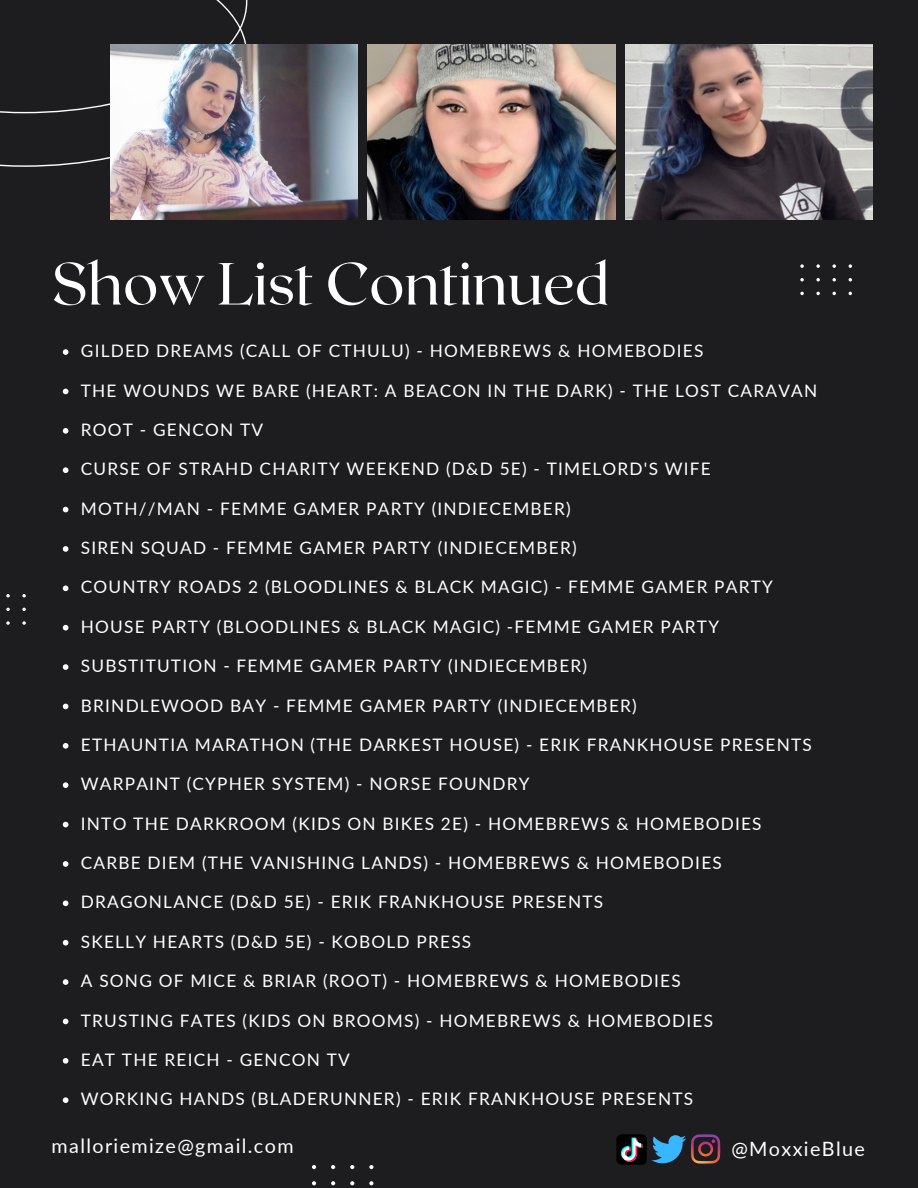
<style>
.page{position:relative;width:918px;height:1188px;background:#1d1d1f}
.page>*{position:absolute;margin:0;border:0;box-sizing:border-box;transform-origin:0 0}
.t1{font:59.25px "Roxborough CF";color:#fff}
.t2{font:19.8px "Lato";letter-spacing:.07em;color:#fff}
.t3{font:17.25px "Lato";letter-spacing:.07em;color:#fff}
</style>
<div class="page">
<svg style="left:0;top:0;width:247px;height:167px"></svg>
<img style="left:110px;top:45px;width:248px;height:174px">
<img style="left:368px;top:45px;width:247px;height:174px">
<img style="left:625px;top:45px;width:248px;height:174px">
<svg style="left:22px;top:621px;width:4px;height:4px"></svg>
<svg style="left:22px;top:608px;width:4px;height:3px"></svg>
<svg style="left:22px;top:594px;width:4px;height:3px"></svg>
<svg style="left:6px;top:621px;width:4px;height:4px"></svg>
<svg style="left:6px;top:608px;width:4px;height:3px"></svg>
<svg style="left:6px;top:594px;width:4px;height:3px"></svg>
<svg style="left:832px;top:292px;width:4px;height:3px"></svg>
<svg style="left:832px;top:278px;width:4px;height:4px"></svg>
<svg style="left:832px;top:264px;width:4px;height:4px"></svg>
<svg style="left:816px;top:292px;width:4px;height:3px"></svg>
<svg style="left:816px;top:278px;width:4px;height:4px"></svg>
<svg style="left:816px;top:264px;width:4px;height:4px"></svg>
<svg style="left:849px;top:278px;width:3px;height:4px"></svg>
<svg style="left:849px;top:264px;width:3px;height:4px"></svg>
<svg style="left:800px;top:292px;width:4px;height:3px"></svg>
<svg style="left:800px;top:278px;width:4px;height:4px"></svg>
<svg style="left:800px;top:264px;width:4px;height:4px"></svg>
<svg style="left:350px;top:1165px;width:4px;height:4px"></svg>
<svg style="left:350px;top:1181px;width:4px;height:5px"></svg>
<svg style="left:331px;top:1165px;width:4px;height:4px"></svg>
<svg style="left:331px;top:1181px;width:4px;height:5px"></svg>
<svg style="left:369px;top:1165px;width:4px;height:4px"></svg>
<svg style="left:369px;top:1181px;width:4px;height:5px"></svg>
<svg style="left:312px;top:1165px;width:4px;height:4px"></svg>
<svg style="left:312px;top:1181px;width:4px;height:5px"></svg>
<svg style="left:616px;top:1134px;width:104px;height:31px"></svg>
<svg style="left:63px;top:349px;width:5px;height:6px"></svg>
<svg style="left:63px;top:389px;width:5px;height:5px"></svg>
<svg style="left:63px;top:428px;width:5px;height:6px"></svg>
<svg style="left:63px;top:467px;width:5px;height:6px"></svg>
<svg style="left:63px;top:507px;width:5px;height:5px"></svg>
<svg style="left:63px;top:546px;width:5px;height:6px"></svg>
<svg style="left:63px;top:586px;width:5px;height:5px"></svg>
<svg style="left:63px;top:625px;width:5px;height:6px"></svg>
<svg style="left:63px;top:664px;width:5px;height:6px"></svg>
<svg style="left:63px;top:704px;width:5px;height:5px"></svg>
<svg style="left:63px;top:743px;width:5px;height:6px"></svg>
<svg style="left:63px;top:782px;width:5px;height:6px"></svg>
<svg style="left:63px;top:822px;width:5px;height:5px"></svg>
<svg style="left:63px;top:861px;width:5px;height:6px"></svg>
<svg style="left:63px;top:901px;width:5px;height:5px"></svg>
<svg style="left:63px;top:940px;width:5px;height:6px"></svg>
<svg style="left:63px;top:979px;width:5px;height:6px"></svg>
<svg style="left:63px;top:1019px;width:5px;height:5px"></svg>
<svg style="left:63px;top:1058px;width:5px;height:6px"></svg>
<svg style="left:63px;top:1097px;width:5px;height:6px"></svg>
<p class="t1" style="left:52px;top:245px;width:560px">Show List Continued</p>
<p class="t3" style="left:81px;top:340px;width:624px">GILDED DREAMS (CALL OF CTHULU) - HOMEBREWS &amp; HOMEBODIES</p>
<h1 class="t3" style="left:81px;top:379px;width:738px">THE WOUNDS WE BARE (HEART: A BEACON IN THE DARK) - THE LOST CARAVAN</h1>
<p class="t3" style="left:81px;top:419px;width:184px">ROOT - GENCON TV</p>
<p class="t3" style="left:81px;top:458px;width:631px">CURSE OF STRAHD CHARITY WEEKEND (D&amp;D 5E) - TIMELORD'S WIFE</p>
<p class="t3" style="left:81px;top:498px;width:491px">MOTH//MAN - FEMME GAMER PARTY (INDIECEMBER)</p>
<p class="t3" style="left:81px;top:537px;width:497px">SIREN SQUAD - FEMME GAMER PARTY (INDIECEMBER)</p>
<p class="t3" style="left:81px;top:576px;width:694px">COUNTRY ROADS 2 (BLOODLINES &amp; BLACK MAGIC) - FEMME GAMER PARTY</p>
<p class="t3" style="left:81px;top:616px;width:640px">HOUSE PARTY (BLOODLINES &amp; BLACK MAGIC) -FEMME GAMER PARTY</p>
<p class="t3" style="left:81px;top:655px;width:508px">SUBSTITUTION - FEMME GAMER PARTY (INDIECEMBER)</p>
<p class="t3" style="left:81px;top:694px;width:557px">BRINDLEWOOD BAY - FEMME GAMER PARTY (INDIECEMBER)</p>
<p class="t3" style="left:81px;top:734px;width:732px">ETHAUNTIA MARATHON (THE DARKEST HOUSE) - ERIK FRANKHOUSE PRESENTS</p>
<p class="t3" style="left:81px;top:773px;width:450px">WARPAINT (CYPHER SYSTEM) - NORSE FOUNDRY</p>
<p class="t3" style="left:81px;top:813px;width:682px">INTO THE DARKROOM (KIDS ON BIKES 2E) - HOMEBREWS &amp; HOMEBODIES</p>
<p class="t3" style="left:81px;top:852px;width:642px">CARBE DIEM (THE VANISHING LANDS) - HOMEBREWS &amp; HOMEBODIES</p>
<p class="t3" style="left:81px;top:891px;width:524px">DRAGONLANCE (D&amp;D 5E) - ERIK FRANKHOUSE PRESENTS</p>
<p class="t3" style="left:81px;top:931px;width:392px">SKELLY HEARTS (D&amp;D 5E) - KOBOLD PRESS</p>
<p class="t3" style="left:81px;top:970px;width:601px">A SONG OF MICE &amp; BRIAR (ROOT) - HOMEBREWS &amp; HOMEBODIES</p>
<p class="t3" style="left:81px;top:1009px;width:634px">TRUSTING FATES (KIDS ON BROOMS) - HOMEBREWS &amp; HOMEBODIES</p>
<p class="t3" style="left:81px;top:1049px;width:270px">EAT THE REICH - GENCON TV</p>
<p class="t3" style="left:81px;top:1088px;width:614px">WORKING HANDS (BLADERUNNER) - ERIK FRANKHOUSE PRESENTS</p>
<p class="t2" style="left:52px;top:1134px;width:244px">malloriemize@gmail.com</p>
<p class="t2" style="left:731px;top:1137px;width:135px">@MoxxieBlue</p>
</div>
